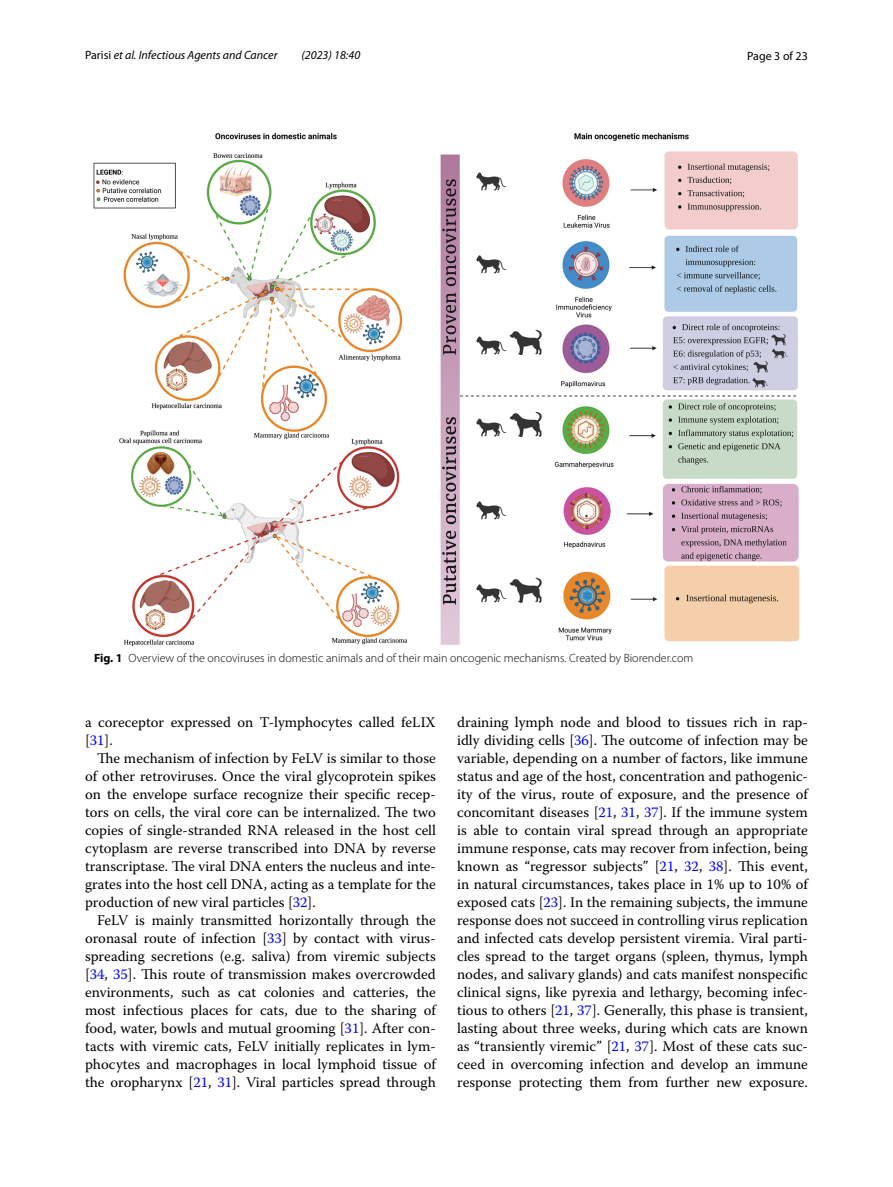
<style>
.page{position:relative;width:893px;height:1187px;background:#fff}
.page>*{position:absolute;margin:0;border:0;box-sizing:border-box;transform-origin:0 0}
.t1{font:14.7px/18px "Warnock Pro";color:#000;text-align:justify}
.t2{font:300 12px "Myriad Pro";color:#000}
.t3{font:italic 12px "Myriad Pro";color:#000}
.t4{font:12px "Myriad Pro";color:#000}
.s1{font-style:normal}
.s2{font-weight:700}
.s3{color:#00f}
</style>
<div class="page">
<img style="left:94px;top:133px;width:705px;height:514px">
<p class="t3" style="left:85px;top:48px;width:194px"><span class="s1">Parisi</span> et al. Infectious Agents and Cancer</p>
<p class="t3" style="left:302px;top:48px;width:60px">(2023) 18:40</p>
<p class="t4" style="left:747px;top:48px;width:62px">Page 3 of 23</p>
<p class="t2" style="left:94px;top:651px;width:601px"><span class="s2">Fig. 1</span> Overview of the oncoviruses in domestic animals and of their main oncogenic mechanisms. Created by Biorender.com</p>
<p class="t1" style="left:85px;top:712px;width:352px">a coreceptor expressed on T-lymphocytes called feLIX [<span class="s3">31</span>].</p>
<p class="t1" style="left:85px;top:748px;width:352px;text-indent:12px">The mechanism of infection by FeLV is similar to those of other retroviruses. Once the viral glycoprotein spikes on the envelope surface recognize their specific recep&shy;tors on cells, the viral core can be internalized. The two copies of single-stranded RNA released in the host cell cytoplasm are reverse transcribed into DNA by reverse transcriptase. The viral DNA enters the nucleus and inte&shy;grates into the host cell DNA, acting as a template for the production of new viral particles [<span class="s3">32</span>].</p>
<p class="t1" style="left:85px;top:910px;width:352px;text-indent:12px">FeLV is mainly transmitted horizontally through the oronasal route of infection [<span class="s3">33</span>] by contact with virus&shy;spreading secretions (e.g. saliva) from viremic subjects [<span class="s3">34</span>, <span class="s3">35</span>]. This route of transmission makes overcrowded environments, such as cat colonies and catteries, the most infectious places for cats, due to the sharing of food, water, bowls and mutual grooming [<span class="s3">31</span>]. After con&shy;tacts with viremic cats, FeLV initially replicates in lym&shy;phocytes and macrophages in local lymphoid tissue of the oropharynx [<span class="s3">21</span>, <span class="s3">31</span>]. Viral particles spread through</p>
<p class="t1" style="left:457px;top:712px;width:352px">draining lymph node and blood to tissues rich in rap&shy;idly dividing cells [<span class="s3">36</span>]. The outcome of infection may be variable, depending on a number of factors, like immune status and age of the host, concentration and pathogenic&shy;ity of the virus, route of exposure, and the presence of concomitant diseases [<span class="s3">21</span>, <span class="s3">31</span>, <span class="s3">37</span>]. If the immune system is able to contain viral spread through an appropriate immune response, cats may recover from infection, being known as “regressor subjects” [<span class="s3">21</span>, <span class="s3">32</span>, <span class="s3">38</span>]. This event, in natural circumstances, takes place in 1% up to 10% of exposed cats [<span class="s3">23</span>]. In the remaining subjects, the immune response does not succeed in controlling virus replication and infected cats develop persistent viremia. Viral parti&shy;cles spread to the target organs (spleen, thymus, lymph nodes, and salivary glands) and cats manifest nonspecific clinical signs, like pyrexia and lethargy, becoming infec&shy;tious to others [<span class="s3">21</span>, <span class="s3">37</span>]. Generally, this phase is transient, lasting about three weeks, during which cats are known as “transiently viremic” [<span class="s3">21</span>, <span class="s3">37</span>]. Most of these cats suc&shy;ceed in overcoming infection and develop an immune response protecting them from further new exposure.</p>
</div>
